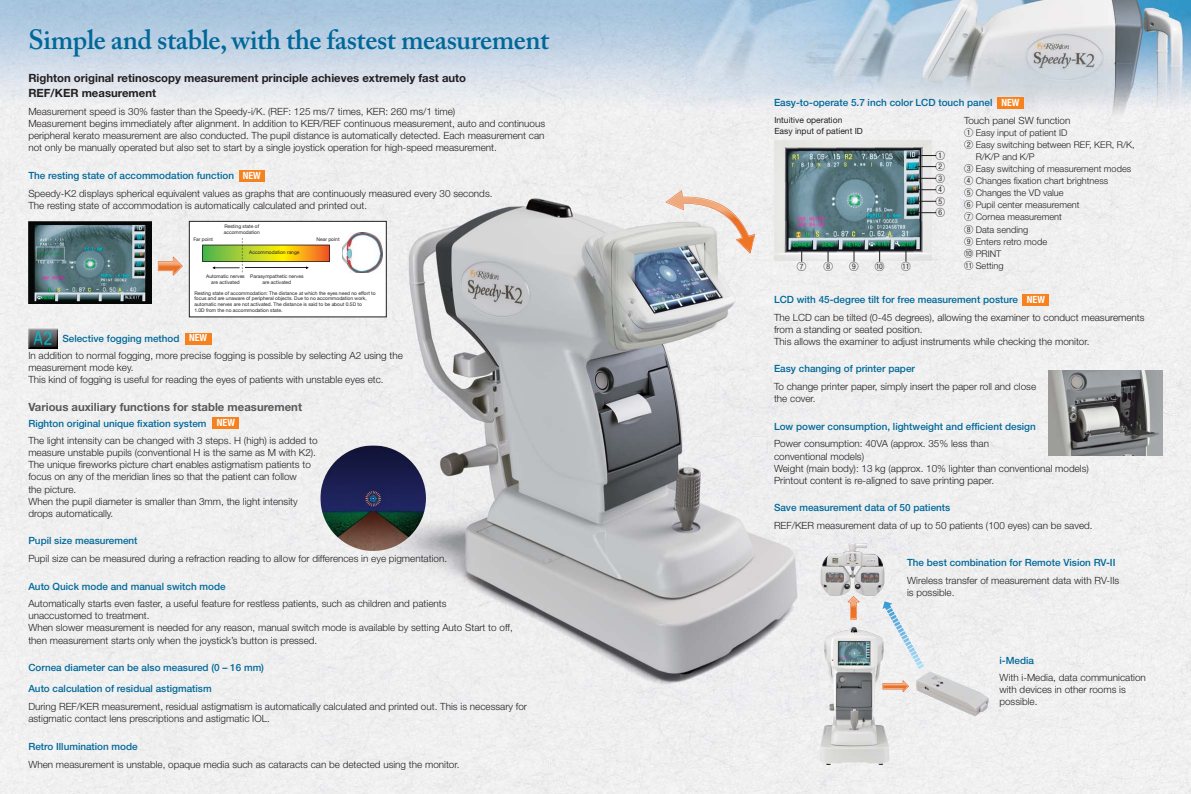
<style>
.page{position:relative;width:1191px;height:794px;background:#fff}
.page>*{position:absolute;margin:0;border:0;box-sizing:border-box;transform-origin:0 0}
.t1{font:600 27.6px "Adobe Caslon Pro";letter-spacing:-.015em;color:#006899}
.t2{font:700 11.3px/15.6px "Helvetica Neue LT Std";color:#231f20}
.t3{font:700 11.3px "Helvetica Neue LT Std";color:#58595b}
.t4{font:300 9.9px/12px "Helvetica Neue LT Std";color:#231f20}
.t5{font:500 9.9px/21.3px "Helvetica Neue LT Std";color:#006899}
.t6{font:700 condensed 9.9px "Helvetica Neue LT Std";color:#fff}
.t7{font:500 9.6px/11.5px "Gothic BBB Pro";color:#231f20;text-align:justify}
.t8{font:300 9.2px "Helvetica Neue LT Std";color:#231f20}
.t9{font:8.5px/10.6px "Helvetica Neue LT Std";color:#231f20}
.t10{font:4.9px/5.9px "Helvetica Neue LT Std";color:#231f20}
.s1{font-family:"Gothic BBB Pro";font-weight:500}
</style>
<div class="page">
<img style="left:0;top:0;width:1191px;height:794px">
<svg style="left:847px;top:596px;width:12px;height:23px"></svg>
<svg style="left:889px;top:680px;width:20px;height:12px"></svg>
<svg style="left:158px;top:257px;width:25px;height:19px"></svg>
<svg style="left:665px;top:190px;width:90px;height:64px"></svg>
<svg style="left:882px;top:601px;width:42px;height:68px"></svg>
<img style="left:28px;top:221px;width:123px;height:82px">
<div style="left:189px;top:221px;width:197px;height:96px;background:#fff"></div>
<img style="left:342px;top:233px;width:40px;height:40px">
<svg style="left:202px;top:238px;width:128px;height:34px"></svg>
<div style="left:189px;top:221px;width:197px;height:96px;border:1px solid #231f20"></div>
<img style="left:820px;top:543px;width:64px;height:53px">
<img style="left:819px;top:627px;width:70px;height:138px">
<img style="left:916px;top:671px;width:72px;height:45px">
<div style="left:239px;top:171px;width:25px;height:11px;background:#f5821f"></div>
<div style="left:997px;top:97px;width:26px;height:11px;background:#f5821f"></div>
<div style="left:1022px;top:294px;width:27px;height:12px;background:#f5821f"></div>
<img style="left:774px;top:141px;width:157px;height:119px">
<img style="left:1048px;top:370px;width:114px;height:85px">
<div style="left:185px;top:333px;width:26px;height:11px;background:#f5821f"></div>
<div style="left:213px;top:417px;width:26px;height:12px;background:#f5821f"></div>
<img style="left:28px;top:328px;width:30px;height:20px">
<img style="left:320px;top:445px;width:106px;height:106px">
<svg style="left:917px;top:155px;width:19px;height:1px"></svg>
<svg style="left:917px;top:166px;width:19px;height:1px"></svg>
<svg style="left:917px;top:178px;width:19px;height:1px"></svg>
<svg style="left:917px;top:189px;width:19px;height:1px"></svg>
<svg style="left:917px;top:201px;width:19px;height:1px"></svg>
<svg style="left:917px;top:212px;width:19px;height:1px"></svg>
<svg style="left:801px;top:248px;width:1px;height:14px"></svg>
<svg style="left:828px;top:248px;width:1px;height:14px"></svg>
<svg style="left:854px;top:248px;width:1px;height:14px"></svg>
<svg style="left:879px;top:248px;width:1px;height:14px"></svg>
<svg style="left:905px;top:248px;width:1px;height:14px"></svg>
<h1 class="t1" style="left:28px;top:23px;width:522px">Simple and stable, with the fastest measurement</h1>
<p class="t2" style="left:28px;top:70px;width:439px">Righton original retinoscopy measurement principle achieves extremely fast auto<br>REF/KER measurement</p>
<p class="t4" style="left:28px;top:107px;width:518px">Measurement speed is 30% faster than the Speedy-i/K. (REF: 125 ms/7 times, KER: 260 ms/1 time)<br>Measurement begins immediately after alignment. In addition to KER/REF continuous measurement, auto and continuous peripheral kerato measurement are also conducted. The pupil distance is automatically detected. Each measurement can not only be manually operated but also set to start by a single joystick operation for high-speed measurement.</p>
<p class="t5" style="left:28px;top:166px;width:207px">The resting state of accommodation function</p>
<p class="t4" style="left:28px;top:188px;width:466px">Speedy-K2 displays spherical equivalent values as graphs that are continuously measured every 30 seconds.<br>The resting state of accommodation is automatically calculated and printed out.</p>
<p class="t6" style="left:243px;top:170px;width:20px">NEW</p>
<p class="t10" style="left:224px;top:224px;width:37px">Resting state of accommodation</p>
<p class="t10" style="left:193px;top:237px;width:21px">Far point</p>
<p class="t10" style="left:316px;top:237px;width:25px">Near point</p>
<p class="t10" style="left:249px;top:250px;width:52px">Accommodation range</p>
<p class="t10" style="left:206px;top:274px;width:40px;text-align:center">Automatic nerves are activated</p>
<p class="t10" style="left:250px;top:274px;width:55px;text-align:center">Parasympathetic nerves are activated</p>
<p class="t10" style="left:194px;top:290px;width:183px">Resting state of accommodation: The distance at which the eyes need no effort to focus and are unaware of peripheral objects. Due to no accommodation work, automatic nerves are not activated. The distance is said to be about 0.5D to<br>1.0D from the no accommodation state.</p>
<p class="t5" style="left:62px;top:328px;width:119px">Selective fogging method</p>
<p class="t4" style="left:28px;top:351px;width:376px">In addition to normal fogging, more precise fogging is possible by selecting A2 using the measurement mode key.<br>This kind of fogging is useful for reading the eyes of patients with unstable eyes etc.</p>
<p class="t3" style="left:28px;top:400px;width:275px">Various auxiliary functions for stable measurement</p>
<p class="t5" style="left:28px;top:413px;width:180px">Righton original unique fixation system</p>
<p class="t4" style="left:28px;top:436px;width:291px">The light intensity can be changed with 3 steps. H (high) is added to measure unstable pupils (conventional H is the same as M with K2).<br>The unique fireworks picture chart enables astigmatism patients to focus on any of the meridian lines so that the patient can follow<br>the picture.<br>When the pupil diameter is smaller than 3mm, the light intensity drops automatically.</p>
<p class="t5" style="left:28px;top:531px;width:111px">Pupil size measurement</p>
<p class="t4" style="left:28px;top:553px;width:420px">Pupil size can be measured during a refraction reading to allow for differences in eye pigmentation.</p>
<p class="t5" style="left:28px;top:576px;width:199px">Auto Quick mode and manual switch mode</p>
<p class="t4" style="left:28px;top:599px;width:486px">Automatically starts even faster, a useful feature for restless patients, such as children and patients unaccustomed to treatment.<br>When slower measurement is needed for any reason, manual switch mode is available by setting Auto Start to off, then measurement starts only when the joystick’s button is pressed.</p>
<p class="t5" style="left:28px;top:658px;width:237px">Cornea diameter can be also measured (0 – 16 mm)<br>Auto calculation of residual astigmatism</p>
<p class="t4" style="left:28px;top:701px;width:500px">During REF/KER measurement, residual astigmatism is automatically calculated and printed out. This is necessary for astigmatic contact lens prescriptions and astigmatic IOL.</p>
<p class="t5" style="left:28px;top:736px;width:111px">Retro Illumination mode</p>
<p class="t4" style="left:28px;top:759px;width:432px">When measurement is unstable, opaque media such as cataracts can be detected using the monitor.</p>
<p class="t6" style="left:189px;top:332px;width:20px">NEW</p>
<p class="t6" style="left:217px;top:417px;width:20px">NEW</p>
<p class="t6" style="left:1001px;top:96px;width:20px">NEW</p>
<p class="t5" style="left:774px;top:93px;width:220px">Easy-to-operate 5.7 inch color LCD touch panel</p>
<p class="t4" style="left:964px;top:115px;width:108px">Touch panel SW function</p>
<p class="t8" style="left:964px;top:130px;width:105px"><span class="s1">①</span> Easy input of patient ID</p>
<p class="t8" style="left:964px;top:142px;width:172px"><span class="s1">②</span> Easy switching between REF, KER, R/K,</p>
<p class="t8" style="left:975px;top:154px;width:61px">R/K/P and K/P</p>
<p class="t8" style="left:964px;top:166px;width:169px"><span class="s1">③</span> Easy switching of measurement modes</p>
<p class="t8" style="left:964px;top:178px;width:146px"><span class="s1">④</span> Changes fixation chart brightness</p>
<p class="t8" style="left:964px;top:190px;width:101px"><span class="s1">⑤</span> Changes the VD value</p>
<p class="t8" style="left:964px;top:202px;width:117px"><span class="s1">⑥</span> Pupil center measurement</p>
<p class="t8" style="left:964px;top:214px;width:99px"><span class="s1">⑦</span> Cornea measurement</p>
<p class="t8" style="left:964px;top:226px;width:66px"><span class="s1">⑧</span> Data sending</p>
<p class="t8" style="left:964px;top:238px;width:85px"><span class="s1">⑨</span> Enters retro mode</p>
<p class="t8" style="left:964px;top:250px;width:39px"><span class="s1">⑩</span> PRINT</p>
<p class="t8" style="left:964px;top:262px;width:41px"><span class="s1">⑪</span> Setting</p>
<p class="t9" style="left:774px;top:116px;width:90px">Intuitive operation<br>Easy input of patient ID</p>
<p class="t7" style="left:935px;top:151px;width:11px">①</p>
<p class="t7" style="left:935px;top:162px;width:11px">②<br>③<br>④<br>⑤<br>⑥</p>
<p class="t7" style="left:797px;top:262px;width:11px">⑦</p>
<p class="t7" style="left:823px;top:262px;width:11px">⑧</p>
<p class="t7" style="left:849px;top:262px;width:11px">⑨</p>
<p class="t7" style="left:875px;top:262px;width:11px">⑩</p>
<p class="t7" style="left:901px;top:262px;width:11px">⑪</p>
<p class="t5" style="left:774px;top:290px;width:245px">LCD with 45-degree tilt for free measurement posture</p>
<p class="t4" style="left:774px;top:312px;width:372px">The LCD can be tilted (0-45 degrees), allowing the examiner to conduct measurements from a standing or seated position.<br>This allows the examiner to adjust instruments while checking the monitor.</p>
<p class="t5" style="left:774px;top:359px;width:142px">Easy changing of printer paper</p>
<p class="t4" style="left:774px;top:381px;width:264px">To change printer paper, simply insert the paper roll and close the cover.</p>
<p class="t5" style="left:774px;top:416px;width:263px">Low power consumption, lightweight and efficient design</p>
<p class="t4" style="left:774px;top:439px;width:316px">Power consumption: 40VA (approx. 35% less than<br>conventional models)<br>Weight (main body): 13 kg (approx. 10% lighter than conventional models)<br>Printout content is re-aligned to save printing paper.</p>
<p class="t5" style="left:774px;top:498px;width:178px">Save measurement data of 50 patients</p>
<p class="t4" style="left:774px;top:520px;width:320px">REF/KER measurement data of up to 50 patients (100 eyes) can be saved.</p>
<p class="t6" style="left:1026px;top:294px;width:20px">NEW</p>
<p class="t5" style="left:907px;top:553px;width:210px">The best combination for Remote Vision RV-II</p>
<p class="t4" style="left:907px;top:575px;width:214px">Wireless transfer of measurement data with RV-IIs is possible.</p>
<p class="t5" style="left:999px;top:650px;width:36px">i-Media</p>
<p class="t4" style="left:999px;top:673px;width:148px">With i-Media, data communication with devices in other rooms is possible.</p>
</div>
